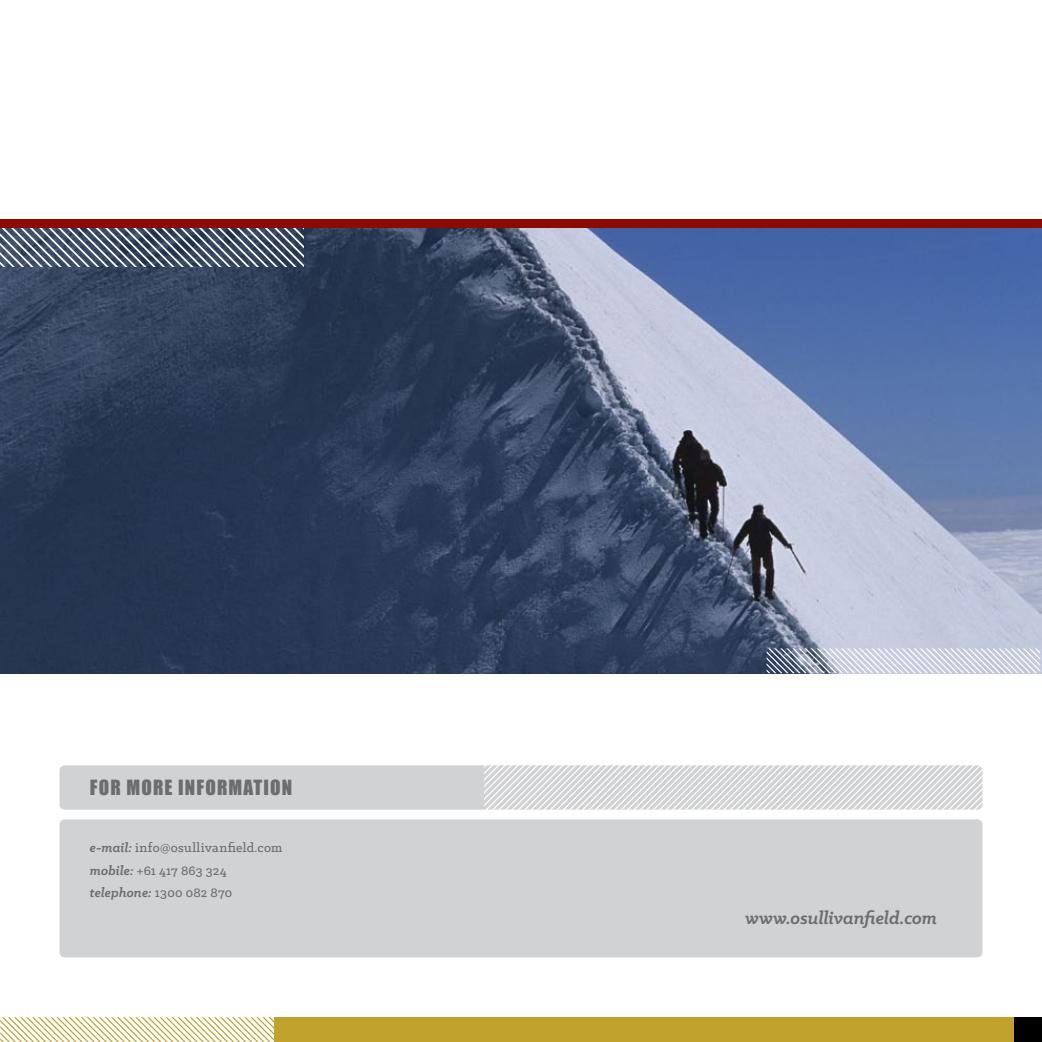
<style>
.page{position:relative;width:1042px;height:1042px;background:#fff}
.page>*{position:absolute;margin:0;border:0;box-sizing:border-box;transform-origin:0 0}
.t1{font:italic 700 19.25px "Klinic Slab";color:#6c6d70}
.t2{font:19.25px "Impact";letter-spacing:.06em;color:#6c6d70}
.t3{font:500 14px/22.4px "Klinic Slab";letter-spacing:.02em;color:#6c6d70}
.s1{font-weight:700;font-style:italic}
</style>
<div class="page">
<div style="left:60px;top:819px;width:922px;height:138px;background:#d1d2d4;border-radius:5px"></div>
<div style="left:60px;top:765px;width:922px;height:44px;background:#d1d2d4;border-radius:5px"></div>
<svg style="left:485px;top:765px;width:497px;height:44px"></svg>
<img style="left:0;top:227px;width:1042px;height:446px">
<svg style="left:0;top:227px;width:303px;height:39px"></svg>
<svg style="left:766px;top:648px;width:274px;height:25px"></svg>
<div style="left:0;top:218px;width:1042px;height:9px;background:#8b0a02"></div>
<div style="left:274px;top:1017px;width:767px;height:25px;background:#c1a22d"></div>
<div style="left:1014px;top:1017px;width:28px;height:25px;background:#000"></div>
<svg style="left:0;top:1017px;width:274px;height:25px"></svg>
<h1 class="t2" style="left:90px;top:772px;width:204px">FOR MORE INFORMATION</h1>
<p class="t3" style="left:90px;top:836px;width:194px"><span class="s1">e-mail:</span> info@osullivanfield.com <span class="s1">mobile:</span> +61 417 863 324 <span class="s1">telephone:</span> 1300 082 870</p>
<h1 class="t1" style="left:745px;top:906px;width:193px">www.osullivanfield.com</h1>
</div>
